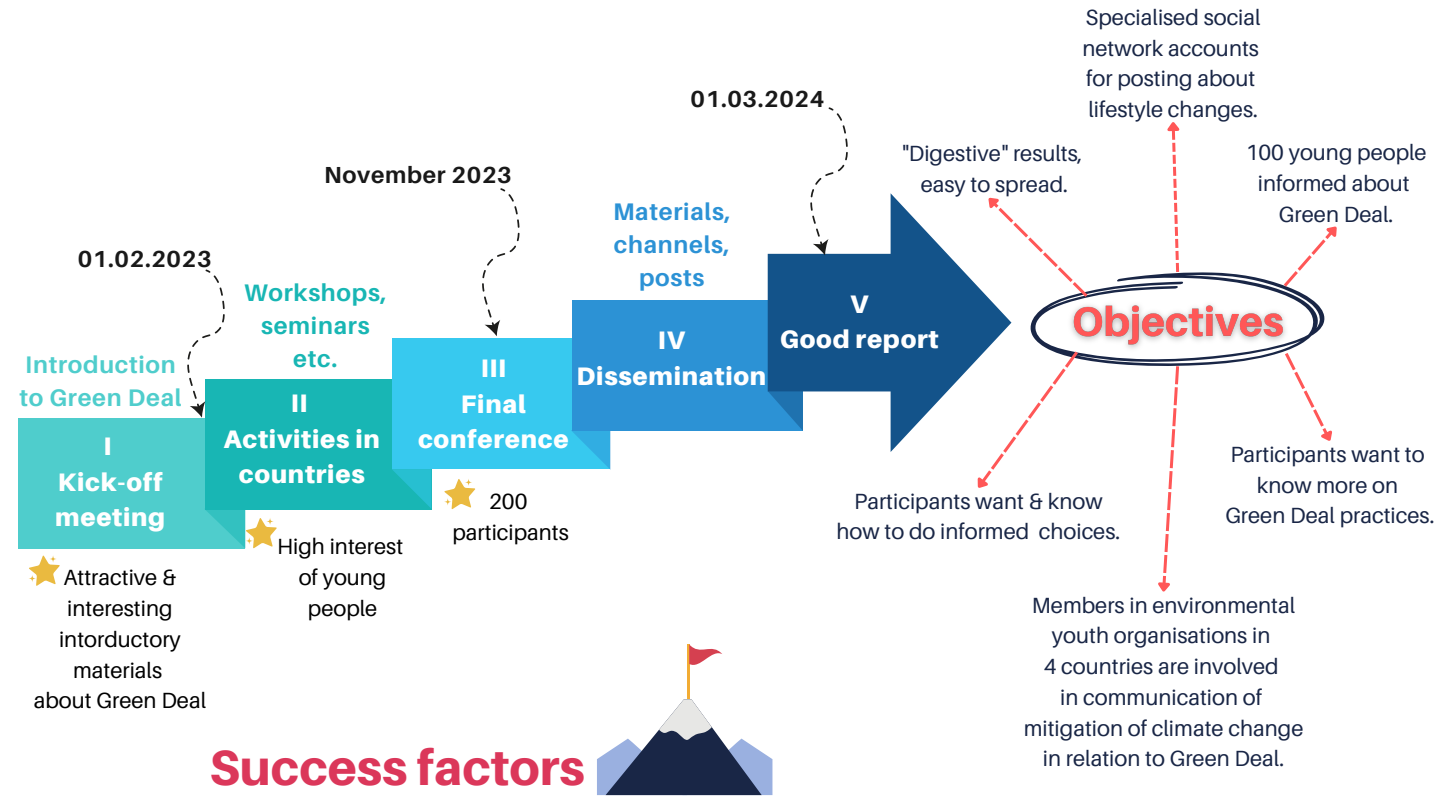
<style>
.page{position:relative;width:1440px;height:810px;background:#fff}
.page>*{position:absolute;margin:0;border:0;box-sizing:border-box;transform-origin:0 0}
.t1{font:800 49.5px "Aileron";color:#db375a}
.t2{font:900 25.3px/35.2px "Aileron";letter-spacing:.03em;color:#fff;text-align:center}
.t3{font:700 24px/33px "Aileron";letter-spacing:.03em;color:#2c92d5;text-align:center}
.t4{font:700 24px/33px "Aileron";letter-spacing:.03em;color:#4fcdcc}
.t5{font:700 24px/33px "Aileron";letter-spacing:.03em;color:#18b6b4;text-align:center}
.t6{font:700 23.2px "Aileron";letter-spacing:.03em;color:#191919}
.t7{font:22px/30.8px "Aileron";color:#192646;text-align:center}
.t8{font:22px/30.8px "Aileron";color:#000;text-align:center}
</style>
<div class="page">
<div style="left:19px;top:418px;width:226px;height:130px;background:#4fcdcc"></div>
<div style="left:205px;top:379px;width:227px;height:130px;background:#18b6b4"></div>
<div style="left:393px;top:339px;width:217px;height:130px;background:#37c9ef"></div>
<svg style="left:571px;top:430px;width:40px;height:40px"></svg>
<svg style="left:392px;top:469px;width:39px;height:39px"></svg>
<svg style="left:187px;top:269px;width:38px;height:149px"></svg>
<svg style="left:482px;top:188px;width:38px;height:148px"></svg>
<div style="left:572px;top:300px;width:231px;height:131px;background:#2c92d5"></div>
<svg style="left:768px;top:193px;width:200px;height:259px;fill:#13538a"></svg>
<svg style="left:768px;top:391px;width:35px;height:40px"></svg>
<svg style="left:810px;top:107px;width:38px;height:148px"></svg>
<hr style="left:687px;top:644px;width:2px;height:55px;background:#f2ac34">
<svg style="left:689px;top:644px;width:33px;height:26px"></svg>
<svg style="left:597px;top:699px;width:175px;height:96px"></svg>
<svg style="left:29px;top:555px;width:31px;height:31px"></svg>
<svg style="left:49px;top:555px;width:8px;height:8px"></svg>
<svg style="left:29px;top:575px;width:7px;height:7px"></svg>
<svg style="left:204px;top:509px;width:73px;height:40px"></svg>
<svg style="left:266px;top:518px;width:8px;height:7px"></svg>
<svg style="left:246px;top:537px;width:7px;height:8px"></svg>
<svg style="left:444px;top:479px;width:31px;height:30px"></svg>
<svg style="left:465px;top:479px;width:7px;height:7px"></svg>
<svg style="left:444px;top:498px;width:7px;height:8px"></svg>
<svg style="left:968px;top:122px;width:369px;height:470px"></svg>
<p class="t6" style="left:691px;top:84px;width:135px">01.03.2024</p>
<p class="t7" style="left:1083px;top:1px;width:180px;text-align:left">Specialised social network accounts for posting about lifestyle changes.</p>
<p class="t6" style="left:78px;top:244px;width:135px">01.02.2023</p>
<p class="t4" style="left:19px;top:348px;width:164px">Introduction to Green Deal</p>
<p class="t2" style="left:55px;top:428px;width:112px">I<br>Kick-off meeting</p>
<p class="t8" style="left:34px;top:562px;width:174px">Attractive &amp; interesting intorductory materials<br>about Green Deal</p>
<p class="t6" style="left:324px;top:160px;width:189px">November 2023</p>
<p class="t5" style="left:244px;top:276px;width:144px">Workshops, seminars etc.</p>
<p class="t2" style="left:224px;top:385px;width:158px">II<br>Activities in countries</p>
<p class="t8" style="left:277px;top:531px;width:128px">High interest of young people</p>
<p class="t2" style="left:418px;top:350px;width:152px">III<br>Final conference</p>
<p class="t8" style="left:452px;top:485px;width:118px">200 participants</p>
<p class="t3" style="left:613px;top:194px;width:119px">Materials, channels, posts</p>
<p class="t2" style="left:577px;top:322px;width:191px">IV<br>Dissemination</p>
<h1 class="t1" style="left:209px;top:737px;width:377px">Success factors</h1>
<p class="t7" style="left:901px;top:138px;width:183px">"Digestive" results, easy to spread.</p>
<p class="t2" style="left:780px;top:286px;width:160px">V<br>Good report</p>
<p class="t7" style="left:837px;top:485px;width:285px">Participants want &amp; know how to do informed choices.</p>
<p class="t7" style="left:1246px;top:137px;width:182px">100 young people informed about<br>Green Deal.</p>
<p class="t7" style="left:1225px;top:438px;width:211px">Participants want to know more on<br>Green Deal practices.</p>
<p class="t7" style="left:1024px;top:589px;width:281px">Members in environmental youth organisations in<br>4 countries are involved<br>in communication of mitigation of climate change in relation to Green Deal.</p>
</div>
